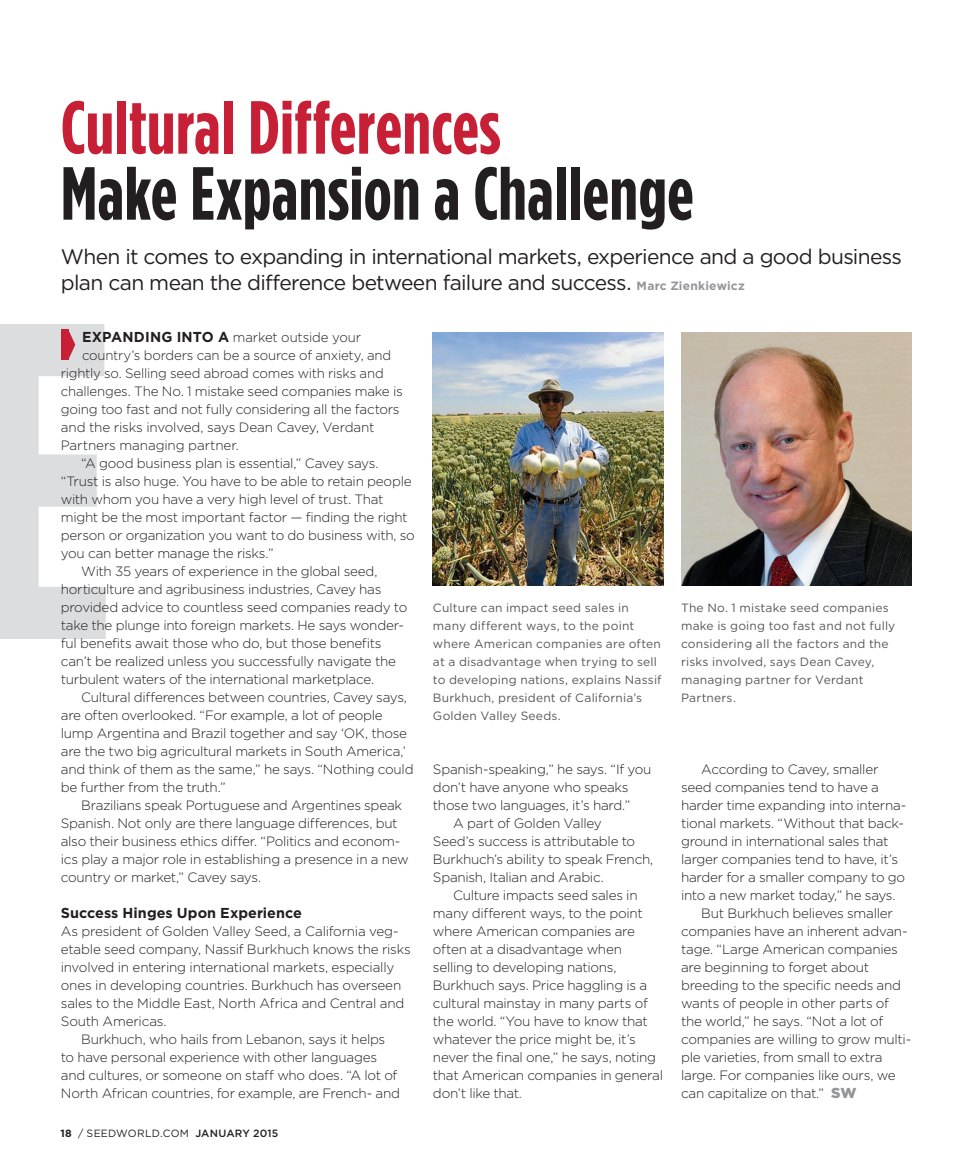
<style>
.page{position:relative;width:972px;height:1161px;background:#fff}
.page>*{position:absolute;margin:0;border:0;box-sizing:border-box;transform-origin:0 0}
.t1{font:700 condensed 75px "Gotham HTF";letter-spacing:.005em;color:#231f20}
.t2{font:700 condensed 75px "Gotham HTF";letter-spacing:.005em;color:#c71f35}
.t3{font:21px/25.5px "Gotham HTF";letter-spacing:-.035em;color:#231f20}
.t4{font:700 14.4px "Gotham HTF";letter-spacing:.005em;color:#231f20}
.t5{font:300 13.5px "Gotham HTF";letter-spacing:-.02em;color:#231f20}
.t6{font:12px/18px "Gotham HTF";letter-spacing:.015em;color:#57585a}
.t7{font:10.5px "Gotham HTF";letter-spacing:.02em;color:#231f20}
.s1{font-weight:700;font-size:12px;color:#939598}
.s2{font-weight:700;font-size:14.4px}
.s3{font-weight:700}
.s4{font-weight:500}
.s5{font-weight:900;font-size:14.4px;color:#939598}
</style>
<div class="page">
<svg style="left:0;top:324px;width:106px;height:315px"></svg>
<img style="left:681px;top:332px;width:230px;height:254px">
<img style="left:433px;top:332px;width:230px;height:254px">
<h1 class="t2" style="left:61px;top:85px;width:441px">Cultural Differences</h1>
<h1 class="t1" style="left:61px;top:151px;width:634px">Make Expansion a Challenge</h1>
<h2 class="t3" style="left:61px;top:244px;width:843px">When it comes to expanding in international markets, experience and a good business plan can mean the difference between failure and success. <span class="s1">Marc Zienkiewicz</span></h2>
<p class="t5" style="left:82px;top:330px;width:281px"><span class="s2">EXPANDING INTO A</span> market outside your</p>
<p class="t5" style="left:82px;top:348px;width:311px">country’s borders can be a source of anxiety, and</p>
<p class="t5" style="left:61px;top:366px;width:324px">rightly so. Selling seed abroad comes with risks and</p>
<p class="t5" style="left:61px;top:384px;width:343px">challenges. The No. 1 mistake seed companies make is</p>
<p class="t5" style="left:61px;top:402px;width:340px">going too fast and not fully considering all the factors</p>
<p class="t5" style="left:61px;top:420px;width:315px">and the risks involved, says Dean Cavey, Verdant</p>
<p class="t5" style="left:61px;top:438px;width:180px">Partners managing partner.</p>
<p class="t5" style="left:81px;top:456px;width:299px">“A good business plan is essential,” Cavey says.</p>
<p class="t5" style="left:61px;top:474px;width:352px">“Trust is also huge. You have to be able to retain people</p>
<p class="t5" style="left:61px;top:492px;width:324px">with whom you have a very high level of trust. That</p>
<p class="t5" style="left:61px;top:510px;width:348px">might be the most important factor — finding the right</p>
<p class="t5" style="left:61px;top:528px;width:356px">person or organization you want to do business with, so</p>
<p class="t5" style="left:61px;top:546px;width:214px">you can better manage the risks.”</p>
<p class="t5" style="left:81px;top:564px;width:298px">With 35 years of experience in the global seed,</p>
<p class="t5" style="left:61px;top:582px;width:322px">horticulture and agribusiness industries, Cavey has</p>
<p class="t5" style="left:61px;top:600px;width:348px">provided advice to countless seed companies ready to</p>
<p class="t5" style="left:61px;top:618px;width:345px">take the plunge into foreign markets. He says wonder-</p>
<p class="t5" style="left:61px;top:636px;width:322px">ful benefits await those who do, but those benefits</p>
<p class="t5" style="left:61px;top:654px;width:337px">can’t be realized unless you successfully navigate the</p>
<p class="t5" style="left:61px;top:672px;width:315px">turbulent waters of the international marketplace.</p>
<p class="t5" style="left:81px;top:690px;width:328px">Cultural differences between countries, Cavey says,</p>
<p class="t5" style="left:61px;top:708px;width:324px">are often overlooked. “For example, a lot of people</p>
<p class="t5" style="left:61px;top:726px;width:348px">lump Argentina and Brazil together and say ‘OK, those</p>
<p class="t5" style="left:61px;top:744px;width:347px">are the two big agricultural markets in South America,’</p>
<p class="t5" style="left:61px;top:762px;width:354px">and think of them as the same,” he says. “Nothing could</p>
<p class="t5" style="left:61px;top:780px;width:167px">be further from the truth.”</p>
<p class="t5" style="left:81px;top:798px;width:323px">Brazilians speak Portuguese and Argentines speak</p>
<p class="t5" style="left:61px;top:816px;width:338px">Spanish. Not only are there language differences, but</p>
<p class="t5" style="left:61px;top:834px;width:341px">also their business ethics differ. “Politics and econom-</p>
<p class="t5" style="left:61px;top:852px;width:350px">ics play a major role in establishing a presence in a new</p>
<p class="t5" style="left:61px;top:870px;width:202px">country or market,” Cavey says.</p>
<p class="t4" style="left:61px;top:905px;width:243px">Success Hinges Upon Experience</p>
<p class="t5" style="left:61px;top:924px;width:339px">As president of Golden Valley Seed, a California veg-</p>
<p class="t5" style="left:61px;top:942px;width:352px">etable seed company, Nassif Burkhuch knows the risks</p>
<p class="t5" style="left:61px;top:960px;width:335px">involved in entering international markets, especially</p>
<p class="t5" style="left:61px;top:978px;width:342px">ones in developing countries. Burkhuch has overseen</p>
<p class="t5" style="left:61px;top:996px;width:345px">sales to the Middle East, North Africa and Central and</p>
<p class="t5" style="left:61px;top:1014px;width:107px">South Americas.</p>
<p class="t5" style="left:81px;top:1032px;width:306px">Burkhuch, who hails from Lebanon, says it helps</p>
<p class="t5" style="left:61px;top:1050px;width:318px">to have personal experience with other languages</p>
<p class="t5" style="left:61px;top:1068px;width:338px">and cultures, or someone on staff who does. “A lot of</p>
<p class="t5" style="left:61px;top:1086px;width:341px">North African countries, for example, are French- and</p>
<p class="t7" style="left:60px;top:1127px;width:220px"><span class="s3">18</span> / SEEDWORLD.COM <span class="s4">JANUARY 2015</span></p>
<p class="t6" style="left:433px;top:599px;width:230px">Culture can impact seed sales in many different ways, to the point where American companies are often at a disadvantage when trying to sell to developing nations, explains Nassif Burkhuch, president of California’s Golden Valley Seeds.</p>
<p class="t6" style="left:681px;top:599px;width:216px">The No. 1 mistake seed companies make is going too fast and not fully considering all the factors and the risks involved, says Dean Cavey, managing partner for Verdant<br>Partners.</p>
<p class="t5" style="left:433px;top:762px;width:220px">Spanish-speaking,” he says. “If you</p>
<p class="t5" style="left:433px;top:780px;width:197px">don’t have anyone who speaks</p>
<p class="t5" style="left:433px;top:798px;width:199px">those two languages, it’s hard.”</p>
<p class="t5" style="left:453px;top:816px;width:150px">A part of Golden Valley</p>
<p class="t5" style="left:433px;top:834px;width:204px">Seed’s success is attributable to</p>
<p class="t5" style="left:433px;top:852px;width:222px">Burkhuch’s ability to speak French,</p>
<p class="t5" style="left:433px;top:870px;width:172px">Spanish, Italian and Arabic.</p>
<p class="t5" style="left:453px;top:888px;width:186px">Culture impacts seed sales in</p>
<p class="t5" style="left:433px;top:906px;width:211px">many different ways, to the point</p>
<p class="t5" style="left:433px;top:924px;width:204px">where American companies are</p>
<p class="t5" style="left:433px;top:942px;width:191px">often at a disadvantage when</p>
<p class="t5" style="left:433px;top:960px;width:185px">selling to developing nations,</p>
<p class="t5" style="left:433px;top:978px;width:216px">Burkhuch says. Price haggling is a</p>
<p class="t5" style="left:433px;top:996px;width:216px">cultural mainstay in many parts of</p>
<p class="t5" style="left:433px;top:1014px;width:217px">the world. “You have to know that</p>
<p class="t5" style="left:433px;top:1032px;width:204px">whatever the price might be, it’s</p>
<p class="t5" style="left:433px;top:1050px;width:225px">never the final one,” he says, noting</p>
<p class="t5" style="left:433px;top:1068px;width:232px">that American companies in general</p>
<p class="t5" style="left:433px;top:1086px;width:91px">don’t like that.</p>
<p class="t5" style="left:701px;top:762px;width:179px">According to Cavey, smaller</p>
<p class="t5" style="left:681px;top:780px;width:199px">seed companies tend to have a</p>
<p class="t5" style="left:681px;top:798px;width:227px">harder time expanding into interna-</p>
<p class="t5" style="left:681px;top:816px;width:224px">tional markets. “Without that back-</p>
<p class="t5" style="left:681px;top:834px;width:209px">ground in international sales that</p>
<p class="t5" style="left:681px;top:852px;width:219px">larger companies tend to have, it’s</p>
<p class="t5" style="left:681px;top:870px;width:226px">harder for a smaller company to go</p>
<p class="t5" style="left:681px;top:888px;width:216px">into a new market today,” he says.</p>
<p class="t5" style="left:701px;top:906px;width:193px">But Burkhuch believes smaller</p>
<p class="t5" style="left:681px;top:924px;width:228px">companies have an inherent advan-</p>
<p class="t5" style="left:681px;top:942px;width:218px">tage. “Large American companies</p>
<p class="t5" style="left:681px;top:960px;width:190px">are beginning to forget about</p>
<p class="t5" style="left:681px;top:978px;width:222px">breeding to the specific needs and</p>
<p class="t5" style="left:681px;top:996px;width:210px">wants of people in other parts of</p>
<p class="t5" style="left:681px;top:1014px;width:204px">the world,” he says. “Not a lot of</p>
<p class="t5" style="left:681px;top:1032px;width:232px">companies are willing to grow multi-</p>
<p class="t5" style="left:681px;top:1050px;width:203px">ple varieties, from small to extra</p>
<p class="t5" style="left:681px;top:1068px;width:216px">large. For companies like ours, we</p>
<p class="t5" style="left:681px;top:1086px;width:177px">can capitalize on that.” <span class="s5">SW</span></p>
</div>
